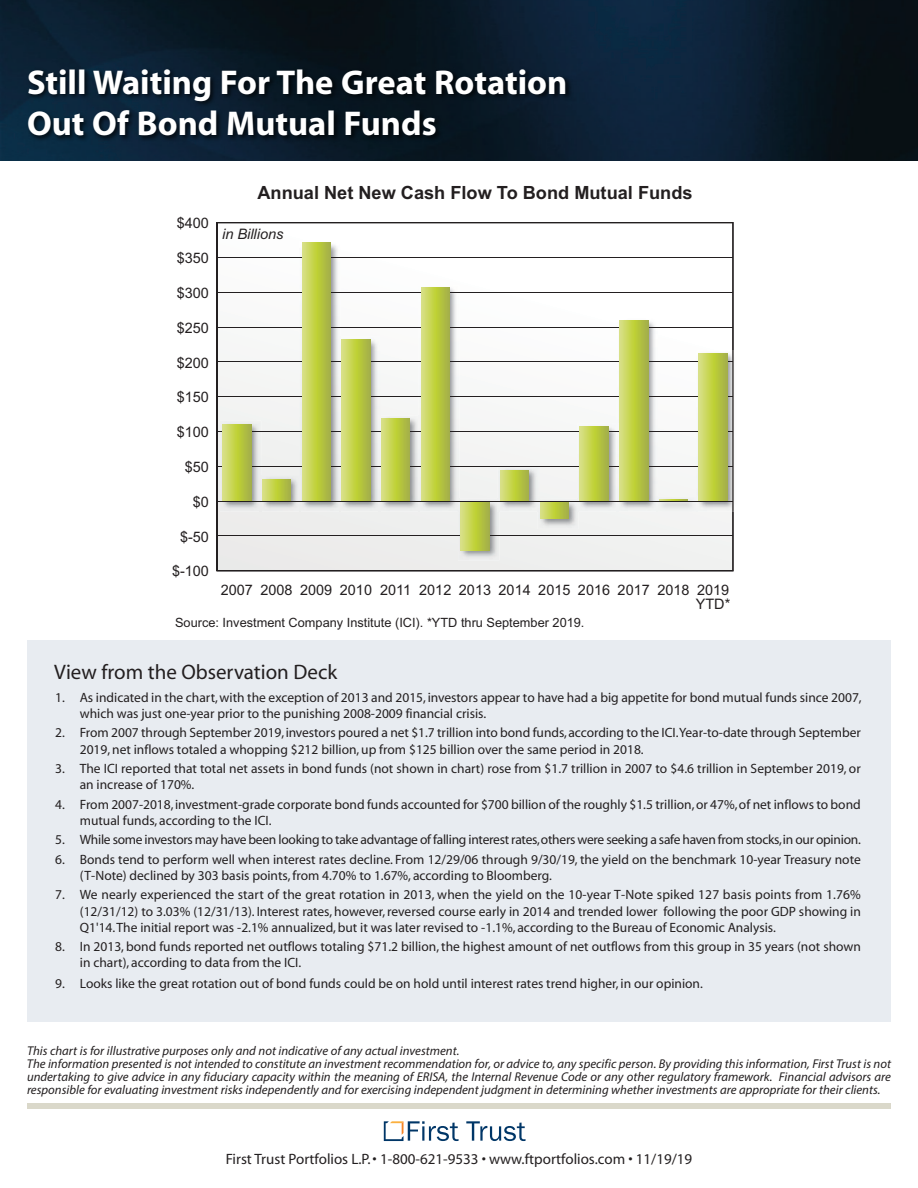
<style>
.page{position:relative;width:918px;height:1188px;background:#fff}
.page>*{position:absolute;margin:0;border:0;box-sizing:border-box;transform-origin:0 0}
.t1{font:700 34.5px/41.4px "Myriad";color:#fff}
.t2{font:21px "Myriad";color:#231f20}
.t3{font:700 18.15px "Arial";color:#231f20}
.t4{font:15px "Myriad";color:#231f20}
.t5{font:14.4px/14.4px "Arial";color:#231f20}
.t6{font:italic 14.4px "Arial";color:#231f20}
.t7{font:13.5px/16.2px "Myriad";color:#231f20}
.t8{font:13.5px "Myriad";letter-spacing:-.02em;color:#231f20}
.t9{font:italic 12.75px/13px "Myriad Pro";color:#231f20}
.t10{font:12.75px "Arial";color:#231f20}
</style>
<div class="page">
<div style="left:27px;top:641px;width:864px;height:381px;background:#e8ecf1"></div>
<img style="left:0;top:0;width:918px;height:161px">
<svg style="left:466px;top:1121px;width:60px;height:20px"></svg>
<svg style="left:384px;top:1121px;width:75px;height:20px"></svg>
<div style="left:27px;top:1103px;width:864px;height:6px;background:#dad8ca"></div>
<img style="left:19px;top:54px;width:601px;height:100px">
<hr style="left:217px;top:571px;width:516px;height:1px;background:#231f20">
<svg style="left:216px;top:222px;width:518px;height:349px"></svg>
<h1 class="t1" style="left:27px;top:64px;width:542px">Still Waiting For The Great Rotation<br>Out Of Bond Mutual Funds</h1>
<p class="t5" style="left:177px;top:216px;width:34px">$400</p>
<p class="t5" style="left:177px;top:251px;width:34px">$350</p>
<p class="t5" style="left:177px;top:286px;width:34px">$300</p>
<p class="t5" style="left:177px;top:320px;width:34px">$250</p>
<p class="t5" style="left:177px;top:355px;width:34px">$200</p>
<p class="t5" style="left:177px;top:390px;width:34px">$150</p>
<p class="t5" style="left:177px;top:425px;width:34px">$100</p>
<p class="t5" style="left:185px;top:460px;width:26px">$50</p>
<p class="t5" style="left:193px;top:494px;width:18px">$0</p>
<p class="t5" style="left:180px;top:529px;width:30px">$-50</p>
<p class="t5" style="left:172px;top:564px;width:38px">$-100</p>
<h3 class="t3" style="left:257px;top:180px;width:437px">Annual Net New Cash Flow To Bond Mutual Funds</h3>
<p class="t6" style="left:222px;top:225px;width:63px">in Billions</p>
<p class="t5" style="left:221px;top:582px;width:470px">2007 2008 2009 2010 2011 2012 2013 2014 2015 2016 2017 2018</p>
<p class="t10" style="left:175px;top:614px;width:411px">Source: Investment Company Institute (ICI). *YTD thru September 2019.</p>
<p class="t5" style="left:696px;top:582px;width:36px">2019<br>YTD*</p>
<h2 class="t2" style="left:54px;top:664px;width:285px">View from the Observation Deck</h2>
<p class="t7" style="left:80px;top:690px;width:783px;text-indent:-25px">1. As indicated in the chart,with the exception of 2013 and 2015, investors appear to have had a big appetite for bond mutual funds since 2007, which was just one-year prior to the punishing 2008-2009 financial crisis.</p>
<p class="t7" style="left:80px;top:726px;width:783px;text-indent:-25px">2. From 2007 through September 2019,investors poured a net $1.7 trillion into bond funds,according to the ICI.Year-to-date through September<br>2019, net inflows totaled a whopping $212 billion, up from $125 billion over the same period in 2018.</p>
<p class="t7" style="left:80px;top:762px;width:783px;text-indent:-25px">3. The ICI reported that total net assets in bond funds (not shown in chart) rose from $1.7 trillion in 2007 to $4.6 trillion in September 2019, or an increase of 170%.</p>
<p class="t7" style="left:80px;top:797px;width:783px;text-indent:-25px">4. From 2007-2018,investment-grade corporate bond funds accounted for $700 billion of the roughly $1.5 trillion,or 47%,of net inflows to bond mutual funds, according to the ICI.</p>
<p class="t8" style="left:55px;top:835px;width:807px">5. While some investors may have been looking to take advantage of falling interest rates,others were seeking a safe haven from stocks,in our opinion.</p>
<p class="t7" style="left:80px;top:852px;width:783px;text-indent:-25px">6. Bonds tend to perform well when interest rates decline. From 12/29/06 through 9/30/19, the yield on the benchmark 10-year Treasury note (T-Note) declined by 303 basis points,from 4.70% to 1.67%, according to Bloomberg.</p>
<p class="t7" style="left:80px;top:888px;width:783px;text-align:justify;text-indent:-25px">7. We nearly experienced the start of the great rotation in 2013, when the yield on the 10-year T-Note spiked 127 basis points from 1.76% (12/31/12) to 3.03% (12/31/13). Interest rates, however,reversed course early in 2014 and trended lower following the poor GDP showing in Q1'14.The initial report was -2.1% annualized, but it was later revised to -1.1%, according to the Bureau of Economic Analysis.</p>
<p class="t7" style="left:80px;top:940px;width:783px;text-indent:-25px">8. In 2013, bond funds reported net outflows totaling $71.2 billion,the highest amount of net outflows from this group in 35 years (not shown in chart), according to data from the ICI.</p>
<p class="t7" style="left:55px;top:976px;width:649px">9. Looks like the great rotation out of bond funds could be on hold until interest rates trend higher, in our opinion.</p>
<p class="t9" style="left:27px;top:1045px;width:866px">This chart is for illustrative purposes only and not indicative of any actual investment.<br>The information presented is not intended to constitute an investment recommendation for, or advice to, any specific person. By providing this information, First Trust is not undertaking to give advice in any fiduciary capacity within the meaning of ERISA, the Internal Revenue Code or any other regulatory framework. Financial advisors are responsible for evaluating investment risks independently and for exercising independent judgment in determining whether investments are appropriate for their clients.</p>
<p class="t4" style="left:226px;top:1154px;width:468px">First Trust Portfolios L.P.• 1-800-621-9533 • www.ftportfolios.com • 11/19/19</p>
</div>
